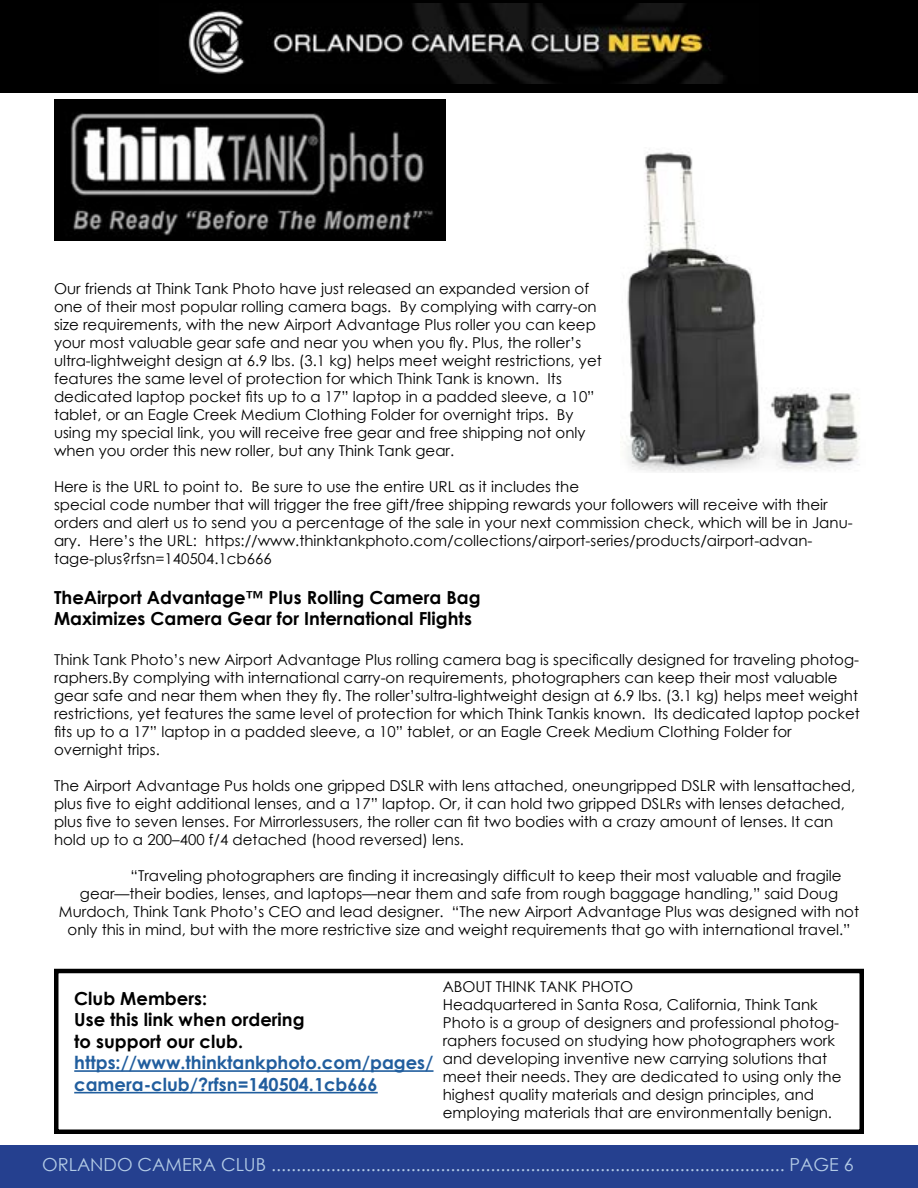
<style>
.page{position:relative;width:918px;height:1188px;background:#fff}
.page>*{position:absolute;margin:0;border:0;box-sizing:border-box;transform-origin:0 0}
.t1{font:700 18px/21.6px "Century Gothic";color:#000}
.t2{font:18px "Century Gothic";color:#b3cbe6}
.t3{font:700 18px/21.6px "Century Gothic";color:#215e9e}
.t4{font:15px/18px "Century Gothic";color:#000}
</style>
<div class="page">
<div style="left:0;top:1146px;width:918px;height:42px;background:#25408f"></div>
<div style="left:0;top:0;width:918px;height:93px;background:#000"></div>
<img style="left:188px;top:3px;width:536px;height:81px">
<img style="left:54px;top:99px;width:392px;height:142px">
<div style="left:54px;top:969px;width:810px;height:165px;border:4px solid #000"></div>
<hr style="left:74px;top:1070px;width:360px;height:2px;background:#215e9e">
<hr style="left:74px;top:1092px;width:304px;height:1px;background:#215e9e">
<img style="left:622px;top:152px;width:238px;height:320px">
<p class="t4" style="left:54px;top:279px;width:549px">Our friends at Think Tank Photo have just released an expanded version of one of their most popular rolling camera bags. By complying with carry-on size requirements, with the new Airport Advantage Plus roller you can keep your most valuable gear safe and near you when you fly. Plus, the roller’s ultra-lightweight design at 6.9 lbs. (3.1 kg) helps meet weight restrictions, yet features the same level of protection for which Think Tank is known. Its dedicated laptop pocket fits up to a 17” laptop in a padded sleeve, a 10” tablet, or an Eagle Creek Medium Clothing Folder for overnight trips. By using my special link, you will receive free gear and free shipping not only when you order this new roller, but any Think Tank gear.</p>
<p class="t4" style="left:54px;top:477px;width:800px">Here is the URL to point to. Be sure to use the entire URL as it includes the<br>special code number that will trigger the free gift/free shipping rewards your followers will receive with their orders and alert us to send you a percentage of the sale in your next commission check, which will be in Janu&shy;ary. Here’s the URL: https://www.thinktankphoto.com/collections/airport-series/products/airport-advan&shy;tage-plus?rfsn=140504.1cb666</p>
<p class="t1" style="left:54px;top:586px;width:428px">TheAirport Advantage™ Plus Rolling Camera Bag<br>Maximizes Camera Gear for International Flights</p>
<p class="t4" style="left:54px;top:650px;width:807px">Think Tank Photo’s new Airport Advantage Plus rolling camera bag is specifically designed for traveling photog&shy;raphers.By complying with international carry-on requirements, photographers can keep their most valuable gear safe and near them when they fly. The roller’sultra-lightweight design at 6.9 lbs. (3.1 kg) helps meet weight restrictions, yet features the same level of protection for which Think Tankis known. Its dedicated laptop pocket fits up to a 17” laptop in a padded sleeve, a 10” tablet, or an Eagle Creek Medium Clothing Folder for overnight trips.</p>
<p class="t4" style="left:54px;top:776px;width:803px">The Airport Advantage Pus holds one gripped DSLR with lens attached, oneungripped DSLR with lensattached, plus five to eight additional lenses, and a 17” laptop. Or, it can hold two gripped DSLRs with lenses detached, plus five to seven lenses. For Mirrorlessusers, the roller can fit two bodies with a crazy amount of lenses. It can hold up to a 200–400 f/4 detached (hood reversed) lens.</p>
<p class="t4" style="left:131px;top:866px;width:713px">“Traveling photographers are finding it increasingly difficult to keep their most valuable and fragile</p>
<p class="t4" style="left:80px;top:884px;width:760px">gear—their bodies, lenses, and laptops—near them and safe from rough baggage handling,” said Doug</p>
<p class="t4" style="left:59px;top:902px;width:802px">Murdoch, Think Tank Photo’s CEO and lead designer. “The new Airport Advantage Plus was designed with not</p>
<p class="t4" style="left:68px;top:920px;width:784px">only this in mind, but with the more restrictive size and weight requirements that go with international travel.”</p>
<p class="t1" style="left:74px;top:986px;width:232px">Club Members:<br>Use this link when ordering to support our club.</p>
<p class="t3" style="left:74px;top:1051px;width:361px">https://www.thinktankphoto.com/pages/ camera-club/?rfsn=140504.1cb666</p>
<p class="t4" style="left:443px;top:978px;width:400px">ABOUT THINK TANK PHOTO<br>Headquartered in Santa Rosa, California, Think Tank Photo is a group of designers and professional photog&shy;raphers focused on studying how photographers work and developing inventive new carrying solutions that meet their needs. They are dedicated to using only the highest quality materials and design principles, and employing materials that are environmentally benign.</p>
<p class="t2" style="left:42px;top:1152px;width:813px">ORLANDO CAMERA CLUB ....................................................................................................... PAGE 6</p>
</div>
